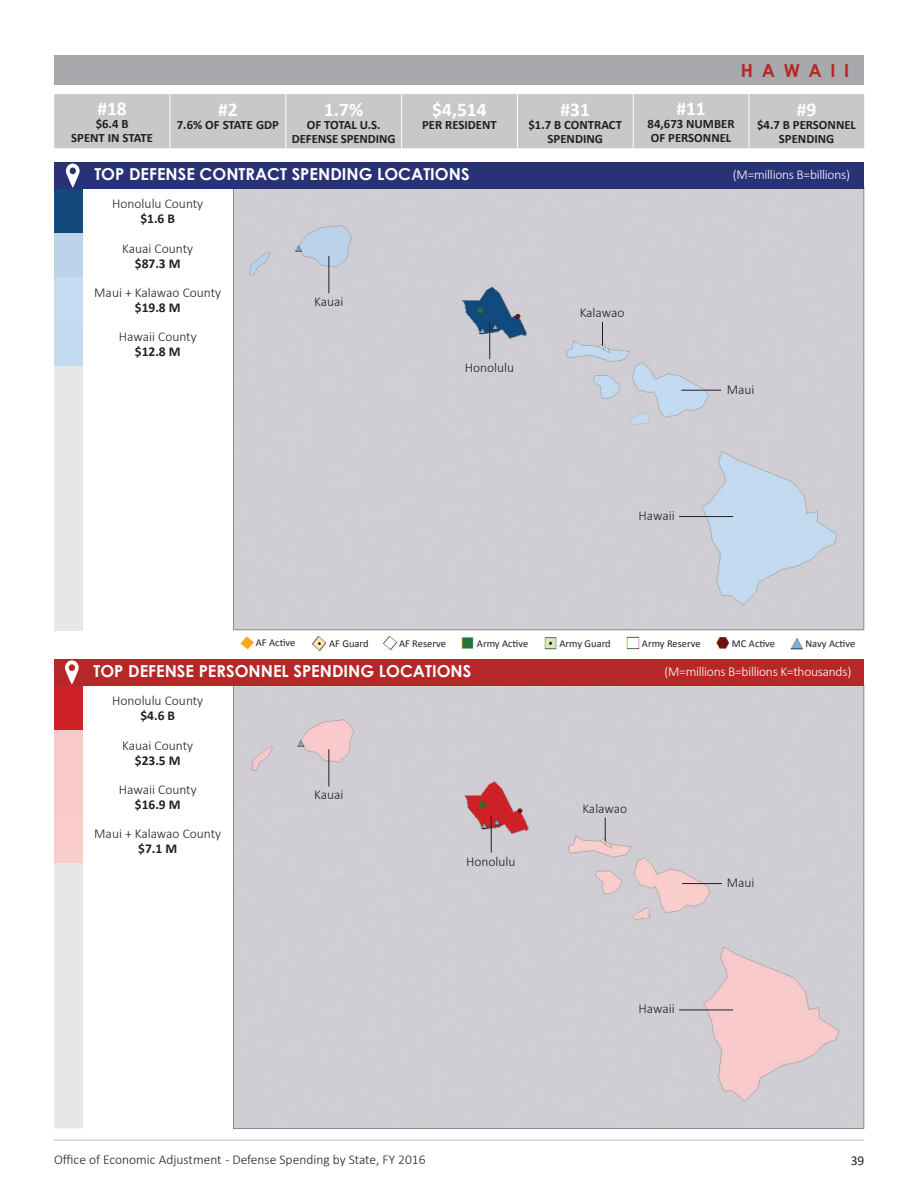
<style>
.page{position:relative;width:918px;height:1188px;background:#fff}
.page>*{position:absolute;margin:0;border:0;box-sizing:border-box;transform-origin:0 0}
.t1{font:700 19.5px "Calibri";color:#fff}
.t2{font:700 18px "Century Gothic";letter-spacing:.48em;color:#b62727}
.t3{font:700 16.5px "Century Gothic";color:#fff}
.t4{font:300 13.5px "Calibri";color:#231f20}
.t5{font:300 13.5px "Calibri";letter-spacing:-.02em;color:#fff}
.t6{font:700 13.5px "Calibri";color:#231f20}
.t7{font:13.5px "Calibri";color:#231f20}
.t8{font:700 12.75px/13.5px "Calibri";color:#231f20;text-align:center}
.t9{font:10.5px "Calibri";color:#231f20}
</style>
<div class="page">
<hr style="left:54px;top:1140px;width:810px;height:1px;background:#c2c3c6">
<div style="left:235px;top:687px;width:627px;height:440px;background:#d0ced4"></div>
<div style="left:235px;top:189px;width:627px;height:439px;background:#d0ced4"></div>
<div style="left:54px;top:686px;width:29px;height:44px;background:#cd2127"></div>
<div style="left:54px;top:730px;width:29px;height:44px;background:#f9cacc"></div>
<div style="left:54px;top:774px;width:29px;height:45px;background:#f9cacc"></div>
<div style="left:54px;top:819px;width:29px;height:44px;background:#facdcc"></div>
<div style="left:54px;top:863px;width:29px;height:265px;background:#e6e7e9"></div>
<div style="left:54px;top:659px;width:810px;height:27px;background:#b62727"></div>
<svg style="left:65px;top:660px;width:14px;height:25px"></svg>
<div style="left:54px;top:189px;width:29px;height:44px;background:#12497b"></div>
<div style="left:54px;top:233px;width:29px;height:44px;background:#bcd3ec"></div>
<div style="left:54px;top:277px;width:29px;height:45px;background:#c4dbf1"></div>
<div style="left:54px;top:322px;width:29px;height:44px;background:#c4daf0"></div>
<div style="left:54px;top:366px;width:29px;height:265px;background:#e6e7e9"></div>
<div style="left:54px;top:162px;width:810px;height:27px;background:#293277"></div>
<svg style="left:66px;top:164px;width:14px;height:24px"></svg>
<div style="left:54px;top:94px;width:810px;height:55px;background:#c7c8ca"></div>
<hr style="left:170px;top:94px;width:1px;height:55px;background:#fff">
<hr style="left:285px;top:94px;width:1px;height:55px;background:#fff">
<hr style="left:401px;top:94px;width:1px;height:55px;background:#fff">
<hr style="left:517px;top:94px;width:1px;height:55px;background:#fff">
<hr style="left:633px;top:94px;width:1px;height:55px;background:#fff">
<hr style="left:749px;top:94px;width:1px;height:55px;background:#fff">
<div style="left:54px;top:55px;width:810px;height:30px;background:#a8a9ad"></div>
<hr style="left:329px;top:256px;width:1px;height:37px;background:#231f20">
<hr style="left:679px;top:516px;width:54px;height:1px;background:#231f20">
<hr style="left:681px;top:390px;width:40px;height:1px;background:#231f20">
<hr style="left:489px;top:322px;width:1px;height:37px;background:#231f20">
<hr style="left:328px;top:749px;width:1px;height:38px;background:#231f20">
<hr style="left:679px;top:1010px;width:54px;height:1px;background:#231f20">
<hr style="left:682px;top:883px;width:40px;height:1px;background:#231f20">
<hr style="left:491px;top:815px;width:1px;height:38px;background:#231f20">
<svg style="left:605px;top:818px;width:1px;height:23px"></svg>
<img style="left:240px;top:636px;width:14px;height:14px">
<img style="left:311px;top:636px;width:15px;height:15px">
<img style="left:383px;top:636px;width:14px;height:14px">
<img style="left:461px;top:637px;width:13px;height:12px">
<img style="left:544px;top:637px;width:13px;height:13px">
<img style="left:626px;top:636px;width:14px;height:14px">
<img style="left:716px;top:637px;width:14px;height:12px">
<img style="left:790px;top:637px;width:14px;height:12px">
<svg style="left:602px;top:322px;width:1px;height:24px"></svg>
<h1 class="t1" style="left:97px;top:96px;width:31px">#18</h1>
<p class="t8" style="left:71px;top:117px;width:83px">$6.4 B<br>SPENT IN STATE</p>
<h1 class="t1" style="left:218px;top:97px;width:21px">#2</h1>
<p class="t8" style="left:177px;top:118px;width:104px">7.6% OF STATE GDP</p>
<h1 class="t1" style="left:324px;top:97px;width:41px">1.7%</h1>
<p class="t8" style="left:292px;top:118px;width:105px">OF TOTAL U.S.<br>DEFENSE SPENDING</p>
<h1 class="t1" style="left:432px;top:97px;width:56px">$4,514</h1>
<p class="t8" style="left:422px;top:118px;width:76px">PER RESIDENT</p>
<h1 class="t1" style="left:561px;top:97px;width:31px">#31</h1>
<p class="t8" style="left:529px;top:118px;width:95px">$1.7 B CONTRACT<br>SPENDING</p>
<h2 class="t2" style="left:741px;top:57px;width:110px">HAWAII</h2>
<h1 class="t1" style="left:676px;top:96px;width:31px">#11</h1>
<p class="t8" style="left:648px;top:117px;width:88px;text-align:left">84,673 NUMBER<br>OF PERSONNEL</p>
<h1 class="t1" style="left:797px;top:97px;width:21px">#9</h1>
<p class="t8" style="left:757px;top:118px;width:100px">$4.7 B PERSONNEL<br>SPENDING</p>
<p class="t3" style="left:94px;top:162px;width:377px">TOP DEFENSE CONTRACT SPENDING LOCATIONS</p>
<p class="t5" style="left:733px;top:167px;width:119px">(M=millions B=billions)</p>
<p class="t5" style="left:788px;top:165px;width:67px">(M mi lions)</p>
<p class="t4" style="left:112px;top:196px;width:93px">Honolulu County</p>
<p class="t6" style="left:140px;top:210px;width:36px">$1.6 B</p>
<p class="t4" style="left:122px;top:240px;width:72px">Kauai County</p>
<p class="t6" style="left:135px;top:255px;width:47px">$87.3 M</p>
<p class="t4" style="left:94px;top:284px;width:129px">Maui + Kalawao County</p>
<p class="t6" style="left:135px;top:299px;width:47px">$19.8 M</p>
<p class="t4" style="left:119px;top:328px;width:79px">Hawaii County</p>
<p class="t6" style="left:135px;top:343px;width:47px">$12.8 M</p>
<p class="t4" style="left:314px;top:293px;width:31px">Kauai</p>
<p class="t4" style="left:465px;top:359px;width:51px">Honolulu</p>
<p class="t4" style="left:580px;top:304px;width:46px">Kalawao</p>
<p class="t4" style="left:638px;top:507px;width:38px">Hawaii</p>
<p class="t4" style="left:727px;top:381px;width:29px">Maui</p>
<p class="t9" style="left:256px;top:636px;width:41px">AF Active</p>
<p class="t9" style="left:329px;top:637px;width:41px">AF Guard</p>
<p class="t9" style="left:399px;top:636px;width:48px">AF Reserve</p>
<p class="t9" style="left:477px;top:637px;width:53px">Army Active</p>
<p class="t9" style="left:559px;top:637px;width:53px">Army Guard</p>
<p class="t9" style="left:642px;top:637px;width:60px">Army Reserve</p>
<p class="t9" style="left:732px;top:637px;width:45px">MC Active</p>
<p class="t9" style="left:805px;top:637px;width:51px">Navy Active</p>
<p class="t3" style="left:93px;top:659px;width:379px">TOP DEFENSE PERSONNEL SPENDING LOCATIONS</p>
<p class="t5" style="left:664px;top:663px;width:189px">(M=millions B=billions K=thousands)</p>
<p class="t5" style="left:785px;top:663px;width:67px">(M=millions)</p>
<p class="t4" style="left:112px;top:692px;width:93px">Honolulu County</p>
<p class="t6" style="left:140px;top:707px;width:36px">$4.6 B</p>
<p class="t4" style="left:122px;top:737px;width:72px">Kauai County</p>
<p class="t6" style="left:135px;top:752px;width:47px">$23.5 M</p>
<p class="t4" style="left:119px;top:781px;width:79px">Hawaii County</p>
<p class="t6" style="left:135px;top:796px;width:47px">$16.9 M</p>
<p class="t4" style="left:94px;top:825px;width:129px">Maui + Kalawao County</p>
<p class="t6" style="left:138px;top:840px;width:40px">$7.1 M</p>
<p class="t4" style="left:314px;top:786px;width:31px">Kauai</p>
<p class="t4" style="left:466px;top:853px;width:51px">Honolulu</p>
<p class="t4" style="left:582px;top:800px;width:46px">Kalawao</p>
<p class="t4" style="left:638px;top:1000px;width:38px">Hawaii</p>
<p class="t4" style="left:727px;top:874px;width:29px">Maui</p>
<p class="t4" style="left:54px;top:1151px;width:373px">Office of Economic Adjustment - Defense Spending by State, FY 2016</p>
<p class="t7" style="left:851px;top:1152px;width:15px">39</p>
</div>
